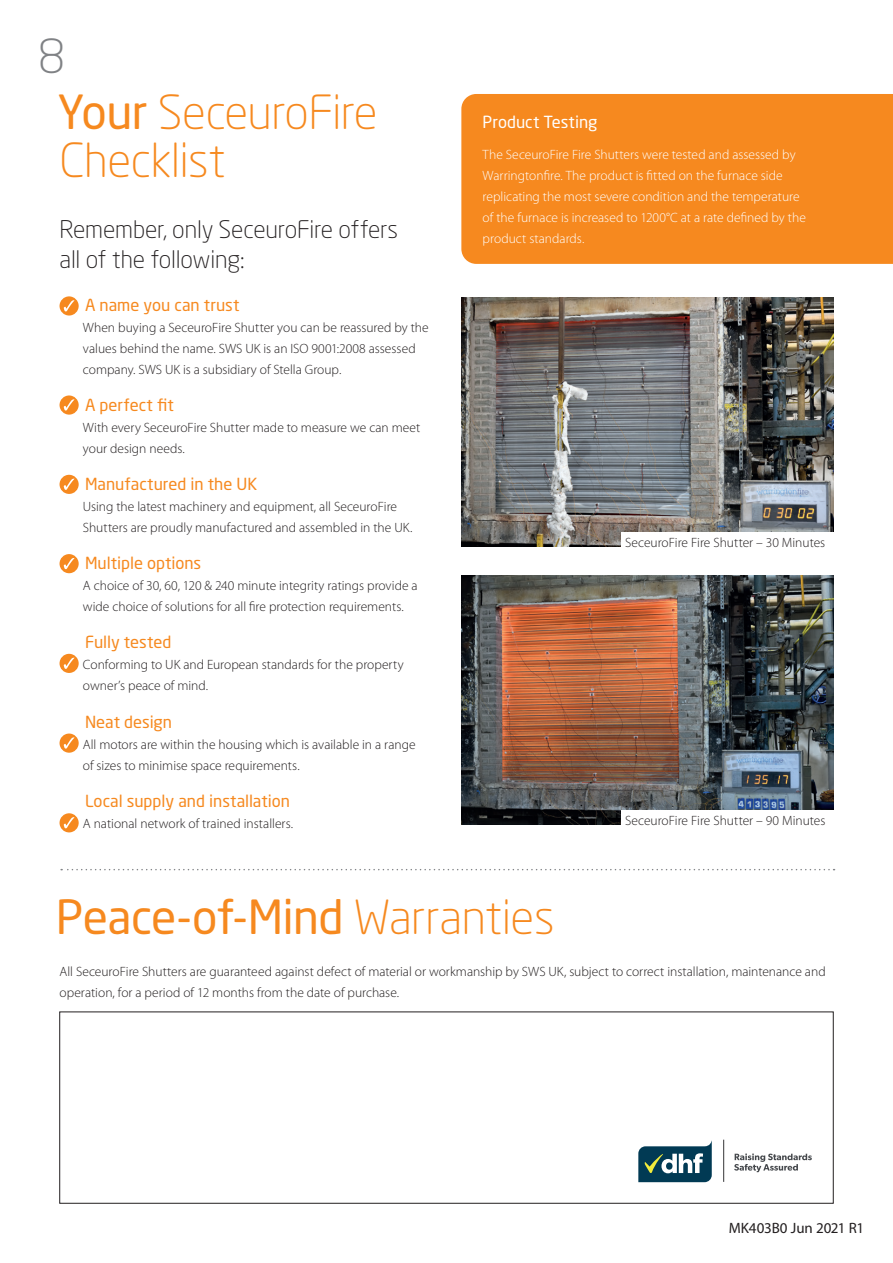
<style>
.page{position:relative;width:893px;height:1263px;background:#fff}
.page>*{position:absolute;margin:0;border:0;box-sizing:border-box;transform-origin:0 0}
.Header_1{font:300 46.5px/48px "Neo Sans";letter-spacing:-.01em;color:#f6891f}
.Header_1-2{font:46.5px "Neo Sans";letter-spacing:-.015em;color:#f6891f}
.t1{font:300 46.5px "Neo Sans";color:#808285}
.Subheading{font:300 24px/30px "Neo Sans";letter-spacing:-.01em;color:#231f20}
._11_on_15{font:16.5px "Neo Sans Std";color:#f6891f}
._11_on_15-2{font:16.5px "Neo Sans Std";color:#fff}
.Myriad_Pro_11_on_15{font:15px "Myriad Pro";letter-spacing:-.01em;color:#231f20}
.Main_Copy{font:300 13.5px/21px "Myriad Pro";color:#231f20}
.Main_Copy-2{font:300 13.5px/21px "Myriad Pro";color:#fff}
.s1{font-weight:400}
.s2{font-family:"Myriad Pro"}
.s3{font-weight:300}
</style>
<div class="page">
<div style="left:461px;top:94px;width:432px;height:170px;background:#f6891f"></div>
<img style="left:461px;top:576px;width:372px;height:248px">
<img style="left:461px;top:298px;width:372px;height:248px">
<svg style="left:61px;top:869px;width:773px;height:1px"></svg>
<div style="left:621px;top:532px;width:212px;height:20px;background:#fff"></div>
<div style="left:621px;top:810px;width:212px;height:21px;background:#fff"></div>
<svg style="left:734px;top:1153px;width:78px;height:19px"></svg>
<hr style="left:723px;top:1140px;width:1px;height:42px;background:#343437">
<svg style="left:638px;top:1140px;width:74px;height:42px"></svg>
<svg style="left:60px;top:296px;width:19px;height:19px"></svg>
<svg style="left:64px;top:300px;width:10px;height:11px"></svg>
<svg style="left:60px;top:395px;width:19px;height:20px"></svg>
<svg style="left:64px;top:399px;width:10px;height:11px"></svg>
<div style="left:60px;top:475px;width:19px;height:19px;background:#f6891f;border-radius:50%"></div>
<svg style="left:64px;top:479px;width:10px;height:11px"></svg>
<div style="left:60px;top:554px;width:19px;height:19px;background:#f6891f;border-radius:50%"></div>
<svg style="left:64px;top:558px;width:10px;height:11px"></svg>
<div style="left:60px;top:654px;width:19px;height:19px;background:#f6891f;border-radius:50%"></div>
<svg style="left:64px;top:658px;width:10px;height:11px"></svg>
<svg style="left:60px;top:733px;width:19px;height:20px"></svg>
<svg style="left:64px;top:737px;width:10px;height:12px"></svg>
<svg style="left:60px;top:813px;width:19px;height:19px"></svg>
<svg style="left:64px;top:817px;width:10px;height:11px"></svg>
<h1 class="t1" style="left:38px;top:36px;width:28px">8</h1>
<p class="Header_1" style="left:58px;top:90px;width:321px"><span class="s1">Your</span> SeceuroFire<br>Checklist</p>
<p class="Subheading" style="left:60px;top:216px;width:340px">Remember, only SeceuroFire offers all of the following<span class="s2">:</span></p>
<p class="_11_on_15" style="left:85px;top:295px;width:156px">A name you can trust</p>
<p class="Main_Copy" style="left:83px;top:317px;width:347px">When buying a SeceuroFire Shutter you can be reassured by the values behind the name. SWS UK is an ISO 9001:2008 assessed company. SWS UK is a subsidiary of Stella Group.</p>
<p class="_11_on_15" style="left:85px;top:395px;width:90px">A perfect fit</p>
<p class="Main_Copy" style="left:83px;top:417px;width:339px">With every SeceuroFire Shutter made to measure we can meet your design needs.</p>
<p class="_11_on_15" style="left:85px;top:474px;width:174px">Manufactured in the UK</p>
<p class="Main_Copy" style="left:83px;top:496px;width:331px">Using the latest machinery and equipment, all SeceuroFire<br>Shutters are proudly manufactured and assembled in the UK.</p>
<p class="_11_on_15" style="left:85px;top:553px;width:118px">Multiple options</p>
<p class="Main_Copy" style="left:83px;top:575px;width:336px">A choice of 30, 60, 120 &amp; 240 minute integrity ratings provide a wide choice of solutions for all fire protection requirements.</p>
<p class="_11_on_15" style="left:85px;top:632px;width:88px">Fully tested</p>
<p class="Main_Copy" style="left:83px;top:655px;width:322px">Conforming to UK and European standards for the property owner’s peace of mind.</p>
<p class="_11_on_15" style="left:85px;top:711px;width:89px">Neat design</p>
<p class="Main_Copy" style="left:83px;top:734px;width:334px">All motors are within the housing which is available in a range of sizes to minimise space requirements.</p>
<p class="_11_on_15" style="left:85px;top:790px;width:207px">Local supply and installation</p>
<p class="Main_Copy" style="left:83px;top:813px;width:212px">A national network of trained installers.</p>
<p class="_11_on_15-2" style="left:483px;top:112px;width:116px">Product Testing</p>
<p class="Main_Copy-2" style="left:483px;top:144px;width:325px">The SeceuroFire Fire Shutters were tested and assessed by Warringtonfire. The product is fitted on the furnace side replicating the most severe condition and the temperature of the furnace is increased to 1200°C at a rate defined by the product standards.</p>
<p class="Main_Copy" style="left:625px;top:532px;width:202px">SeceuroFire Fire Shutter – 30 Minutes</p>
<p class="Main_Copy" style="left:625px;top:810px;width:202px">SeceuroFire Fire Shutter – 90 Minutes</p>
<p class="Header_1-2" style="left:56px;top:894px;width:500px">Peace-of-Mind <span class="s3">Warranties</span></p>
<p class="Main_Copy" style="left:60px;top:961px;width:768px">All SeceuroFire Shutters are guaranteed against defect of material or workmanship by SWS UK, subject to correct installation, maintenance and operation, for a period of 12 months from the date of purchase.</p>
<p class="Myriad_Pro_11_on_15" style="left:729px;top:1220px;width:137px">MK403B0 Jun 2021 R1</p>
</div>
